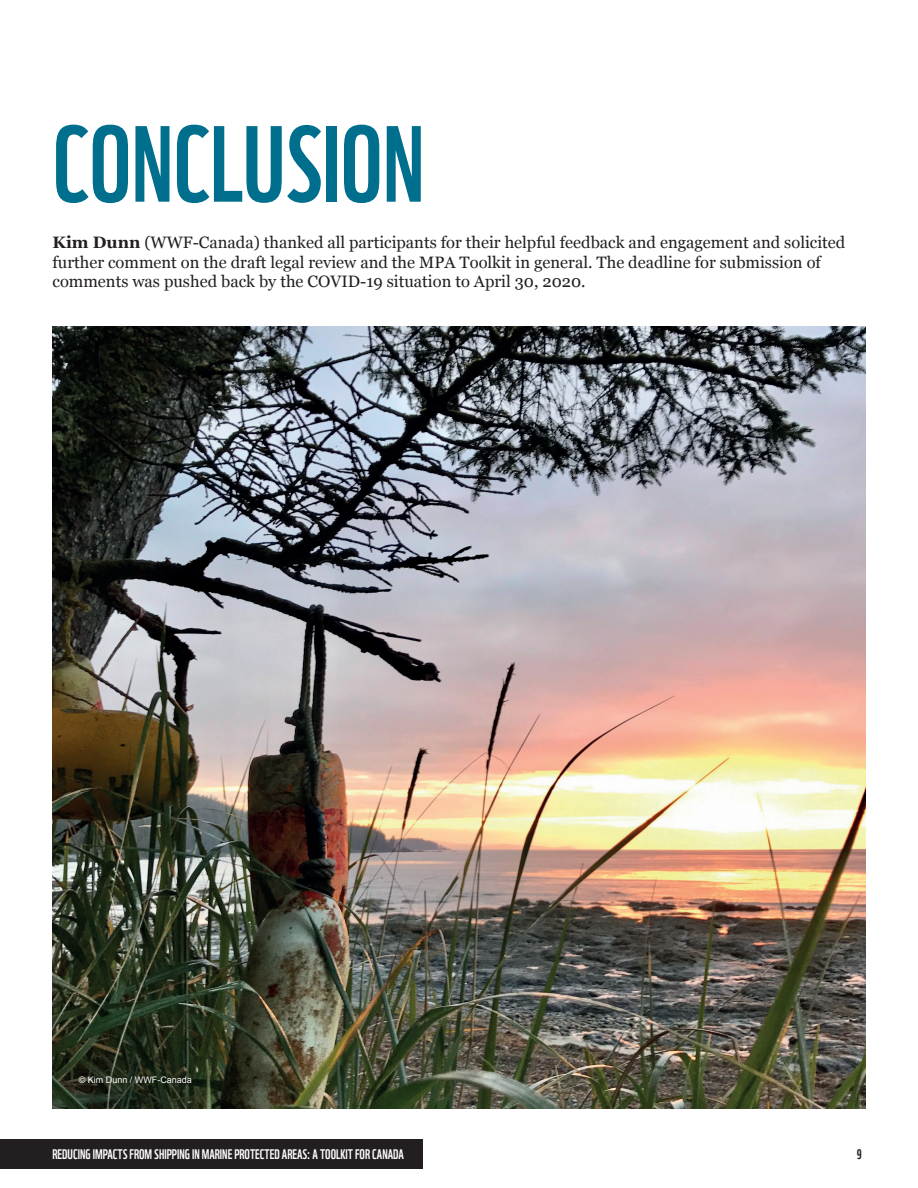
<style>
.page{position:relative;width:918px;height:1188px;background:#fff}
.page>*{position:absolute;margin:0;border:0;box-sizing:border-box;transform-origin:0 0}
.t1{font:105px "WWF";color:#006f8d}
.t2{font:16.5px/19.5px "Georgia";color:#231f20}
.t3{font:13.5px "WWF";color:#fff}
.t4{font:13.5px "WWF";color:#231f20}
.t5{font:9px "Arial";color:#fff}
.s1{font-weight:700}
</style>
<div class="page">
<img style="left:52px;top:326px;width:814px;height:783px">
<div style="left:0;top:1139px;width:423px;height:30px;background:#231f20"></div>
<h1 class="t1" style="left:53px;top:82px;width:374px">CONCLUSION</h1>
<p class="t2" style="left:53px;top:232px;width:794px"><span class="s1">Kim Dunn</span> (WWF-Canada) thanked all participants for their helpful feedback and engagement and solicited further comment on the draft legal review and the MPA Toolkit in general. The deadline for submission of comments was pushed back by the COVID-19 situation to April 30, 2020.</p>
<p class="t5" style="left:79px;top:1074px;width:115px">© Kim Dunn / WWF-Canada</p>
<p class="t3" style="left:53px;top:1144px;width:353px">REDUCING IMPACTS FROM SHIPPING IN MARINE PROTECTED AREAS: A TOOLKIT FOR CANADA</p>
<p class="t4" style="left:857px;top:1144px;width:6px">9</p>
</div>
